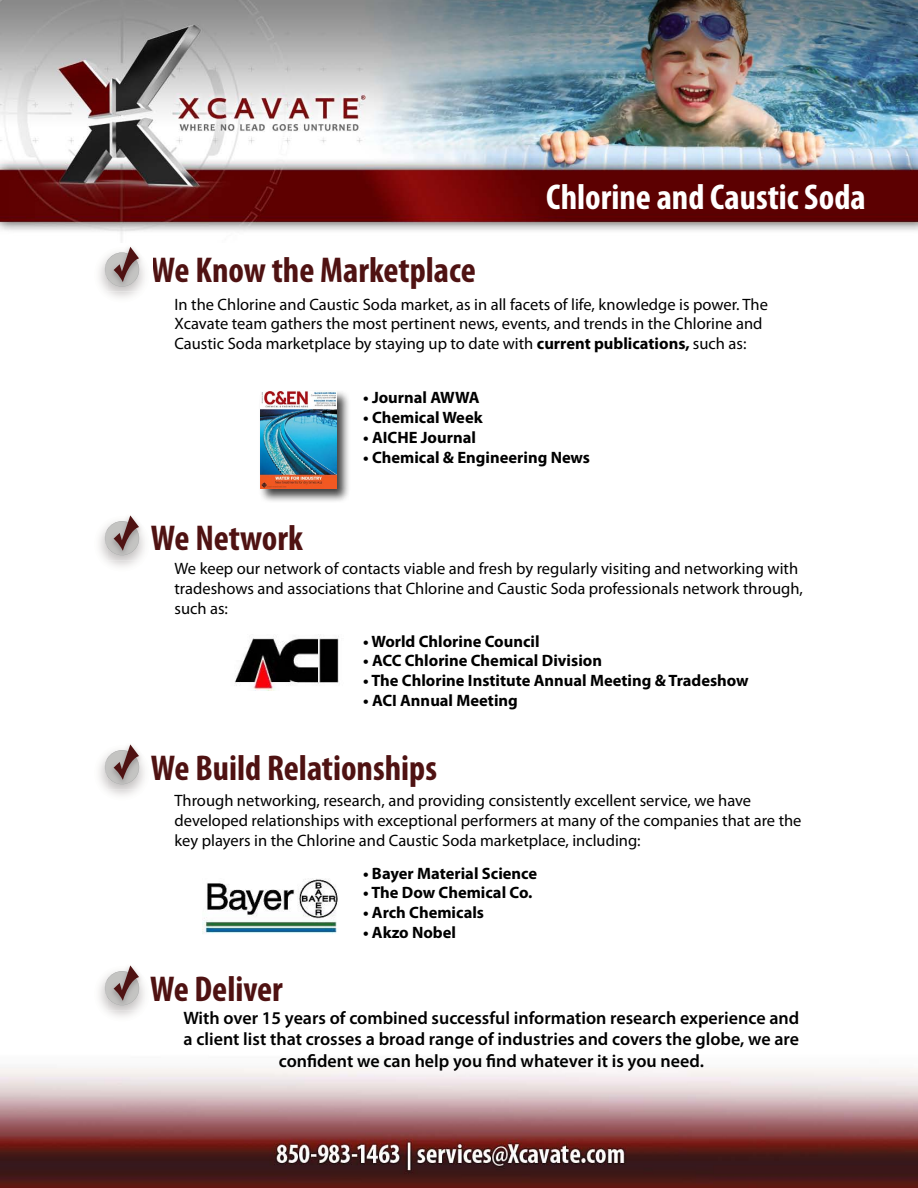
<style>
.page{position:relative;width:918px;height:1188px;background:#fff}
.page>*{position:absolute;margin:0;border:0;box-sizing:border-box;transform-origin:0 0}
.t1{font:700 condensed 36px "Myriad Pro";color:#4f1212}
.t2{font:700 condensed 36px "Myriad Pro";color:#fff}
.t3{font:600 18px/21.6px "Myriad Pro";color:#000;text-align:center}
.t4{font:16.5px/19.8px "Myriad Pro";color:#000}
.t5{font:700 16.5px "Myriad Pro";color:#000}
.s1{font-weight:700}
</style>
<div class="page">
<img style="left:234px;top:636px;width:105px;height:54px">
<img style="left:0;top:0;width:918px;height:241px">
<img style="left:0;top:1067px;width:918px;height:121px">
<img style="left:99px;top:260px;width:38px;height:38px">
<img style="left:107px;top:246px;width:38px;height:46px">
<svg style="left:105px;top:247px;width:34px;height:40px"></svg>
<img style="left:99px;top:529px;width:38px;height:38px">
<img style="left:107px;top:525px;width:38px;height:35px">
<svg style="left:105px;top:515px;width:34px;height:40px"></svg>
<img style="left:99px;top:758px;width:38px;height:38px">
<img style="left:107px;top:754px;width:38px;height:35px">
<svg style="left:105px;top:744px;width:34px;height:40px"></svg>
<img style="left:99px;top:979px;width:38px;height:38px">
<img style="left:107px;top:975px;width:38px;height:35px">
<svg style="left:105px;top:965px;width:34px;height:40px"></svg>
<div style="left:259px;top:389px;width:92px;height:114px;background:#000;opacity:.75"></div>
<img style="left:261px;top:391px;width:76px;height:98px">
<img style="left:202px;top:879px;width:136px;height:55px">
<h1 class="t2" style="left:546px;top:175px;width:321px">Chlorine and Caustic Soda</h1>
<h1 class="t1" style="left:151px;top:248px;width:326px">We Know the Marketplace</h1>
<p class="t4" style="left:174px;top:294px;width:595px">In the Chlorine and Caustic Soda market, as in all facets of life, knowledge is power. The<br>Xcavate team gathers the most pertinent news, events, and trends in the Chlorine and<br>Caustic Soda marketplace by staying up to date with <span class="s1">current publications,</span> such as:</p>
<h1 class="t1" style="left:151px;top:515px;width:153px">We Network</h1>
<p class="t5" style="left:363px;top:387px;width:118px">• Journal AWWA</p>
<p class="t5" style="left:363px;top:407px;width:121px">• Chemical Week</p>
<p class="t5" style="left:363px;top:427px;width:114px">• AICHE Journal</p>
<p class="t5" style="left:363px;top:447px;width:228px">• Chemical &amp; Engineering News</p>
<p class="t4" style="left:174px;top:559px;width:630px">We keep our network of contacts viable and fresh by regularly visiting and networking with tradeshows and associations that Chlorine and Caustic Soda professionals network through, such as:</p>
<p class="t5" style="left:363px;top:630px;width:178px">• World Chlorine Council</p>
<p class="t5" style="left:363px;top:650px;width:240px">• ACC Chlorine Chemical Division</p>
<p class="t5" style="left:363px;top:670px;width:387px">• The Chlorine Institute Annual Meeting &amp; Tradeshow</p>
<p class="t5" style="left:363px;top:690px;width:156px">• ACI Annual Meeting</p>
<h1 class="t1" style="left:151px;top:746px;width:288px">We Build Relationships</h1>
<p class="t4" style="left:174px;top:790px;width:629px">Through networking, research, and providing consistently excellent service, we have developed relationships with exceptional performers at many of the companies that are the key players in the Chlorine and Caustic Soda marketplace, including:</p>
<p class="t5" style="left:363px;top:862px;width:176px">• Bayer Material Science</p>
<p class="t5" style="left:363px;top:882px;width:171px">• The Dow Chemical Co.</p>
<p class="t5" style="left:363px;top:902px;width:122px">• Arch Chemicals</p>
<p class="t5" style="left:363px;top:922px;width:95px">• Akzo Nobel</p>
<h1 class="t1" style="left:150px;top:967px;width:134px">We Deliver</h1>
<p class="t3" style="left:183px;top:1006px;width:617px">With over 15 years of combined successful information research experience and a client list that crosses a broad range of industries and covers the globe, we are confident we can help you find whatever it is you need.</p>
</div>
